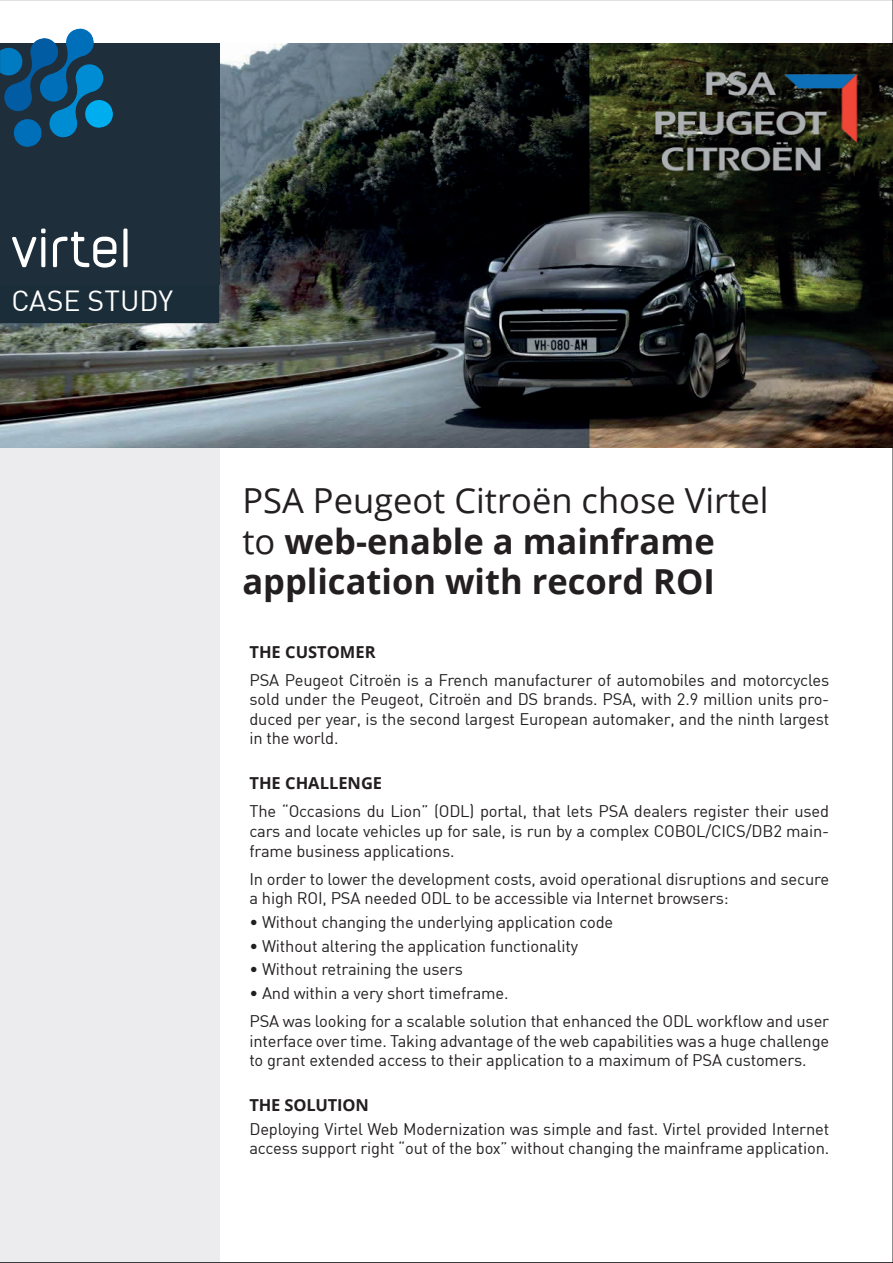
<style>
.page{position:relative;width:893px;height:1263px;background:#fff}
.page>*{position:absolute;margin:0;border:0;box-sizing:border-box;transform-origin:0 0}
.t1{font:700 34.5px/40.5px "Open Sans";color:#231f20}
.t2{font:28.5px "DIN";color:#fff}
.t3{font:16.5px/19.5px "DIN";letter-spacing:-.01em;color:#231f20}
.t4{font:700 16.5px "Open Sans";color:#231f20}
.s1{font-weight:400}
</style>
<div class="page">
<div style="left:0;top:44px;width:219px;height:1218px;background:#ececee"></div>
<img style="left:0;top:44px;width:893px;height:404px">
<div style="left:0;top:285px;width:219px;height:38px;background:#1c2d3a"></div>
<div style="left:0;top:44px;width:220px;height:241px;background:#1e2e3b"></div>
<svg style="left:0;top:28px;width:114px;height:119px"></svg>
<svg style="left:12px;top:229px;width:34px;height:38px"></svg>
<svg style="left:53px;top:232px;width:63px;height:36px"></svg>
<div style="left:123px;top:229px;width:5px;height:38px;background:#fff"></div>
<img style="left:652px;top:68px;width:208px;height:107px">
<h2 class="t2" style="left:11px;top:282px;width:163px">CASE STUDY</h2>
<h1 class="t1" style="left:242px;top:479px;width:527px"><span class="s1">PSA Peugeot Citroën chose Virtel to</span> web-enable a mainframe application with record ROI</h1>
<p class="t4" style="left:249px;top:640px;width:128px">THE CUSTOMER</p>
<p class="t3" style="left:249px;top:670px;width:581px;text-align:justify">PSA Peugeot Citroën is a French manufacturer of automobiles and motorcycles sold under the Peugeot, Citroën and DS brands. PSA, with 2.9 million units pro&shy;duced per year, is the second largest European automaker, and the ninth largest in the world.</p>
<p class="t4" style="left:249px;top:772px;width:134px">THE CHALLENGE</p>
<p class="t3" style="left:249px;top:801px;width:581px;text-align:justify">The “Occasions du Lion” (ODL) portal, that lets PSA dealers register their used cars and locate vehicles up for sale, is run by a complex COBOL/CICS/DB2 main&shy;frame business applications.</p>
<p class="t3" style="left:249px;top:868px;width:581px">In order to lower the development costs, avoid operational disruptions and secure a high ROI, PSA needed ODL to be accessible via Internet browsers:</p>
<p class="t3" style="left:249px;top:912px;width:365px">• Without changing the underlying application code</p>
<p class="t3" style="left:249px;top:935px;width:330px">• Without altering the application functionality</p>
<p class="t3" style="left:249px;top:959px;width:215px">• Without retraining the users</p>
<p class="t3" style="left:249px;top:979px;width:581px;line-height:28px">• And within a very short timeframe.<br>PSA was looking for a scalable solution that enhanced the ODL workflow and user</p>
<p class="t3" style="left:249px;top:1030px;width:581px">interface over time. Taking advantage of the web capabilities was a huge challenge to grant extended access to their application to a maximum of PSA customers.</p>
<p class="t4" style="left:249px;top:1093px;width:121px">THE SOLUTION</p>
<p class="t3" style="left:249px;top:1119px;width:581px">Deploying Virtel Web Modernization was simple and fast. Virtel provided Internet access support right “out of the box” without changing the mainframe application.</p>
</div>
